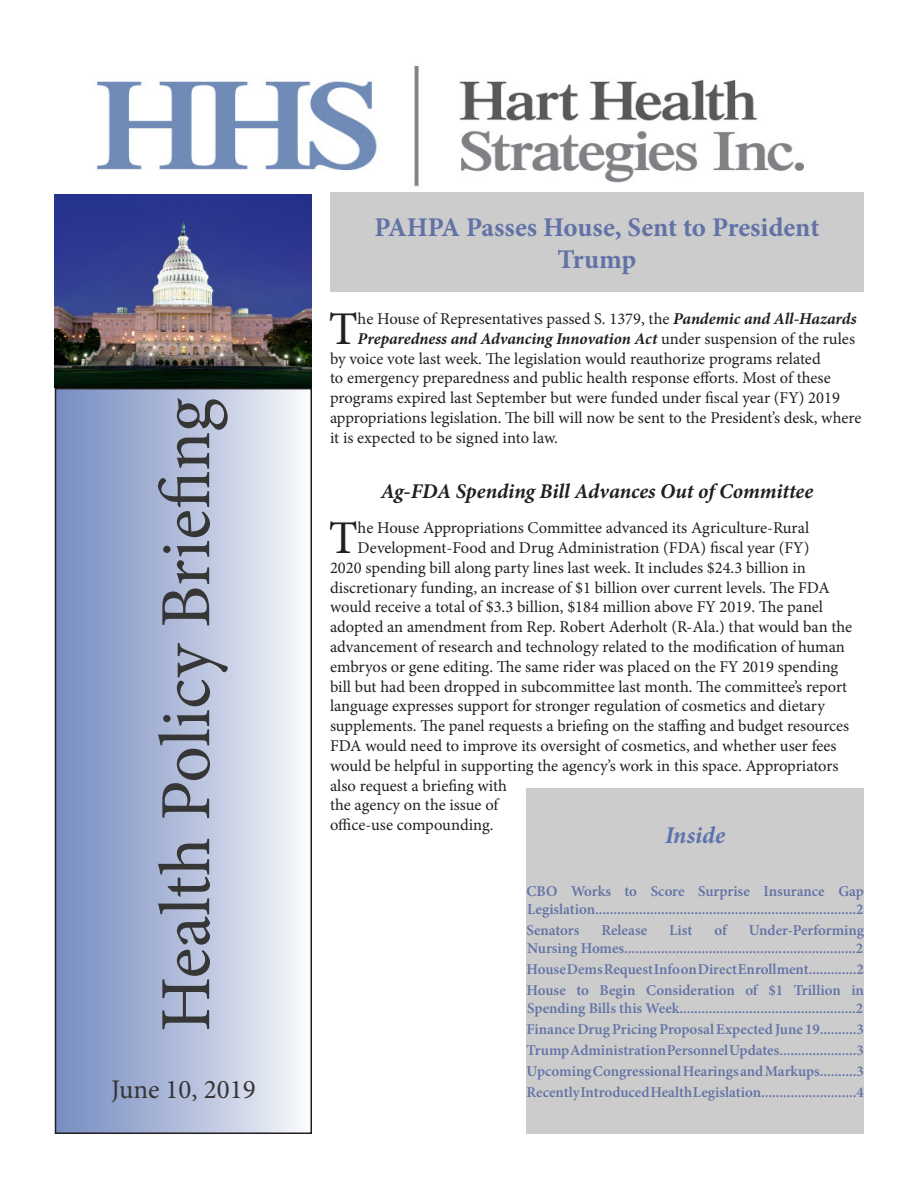
<style>
.page{position:relative;width:918px;height:1188px;background:#fff}
.page>*{position:absolute;margin:0;border:0;box-sizing:border-box;transform-origin:0 0}
.t1{font:72px "Minion Pro";color:#363636}
.t2{font:46.95px "Minion Pro";color:#231f20}
.t3{font:700 27px/32.4px "Minion Pro";letter-spacing:-.005em;color:#6172a6;text-align:center}
.t4{font:27px "Minion Pro";color:#363636}
.t5{font:italic 700 24px "Minion Pro";letter-spacing:.005em;color:#5c72ae}
.t6{font:italic 700 21px "Minion Pro";letter-spacing:-.005em;color:#231f20}
.t7{font:16.5px "Minion Pro";color:#231f20}
.t8{font:italic 700 16.5px "Minion Pro";letter-spacing:-.005em;color:#231f20}
.t9{font:600 15px/18px "Minion Pro";color:#6172a6}
.s1{font-weight:700;font-style:italic}
.s2{font-weight:400;font-style:normal}
</style>
<div class="page">
<div style="left:56px;top:389px;width:255px;height:744px;background:linear-gradient(to right,#7289be,#f7f7fb)"></div>
<div style="left:55px;top:388px;width:257px;height:746px;border:2px solid #231f20"></div>
<div style="left:526px;top:788px;width:338px;height:346px;background:#ccc"></div>
<img style="left:97px;top:66px;width:707px;height:121px">
<div style="left:330px;top:192px;width:534px;height:100px;background:#ccc"></div>
<img style="left:54px;top:194px;width:258px;height:194px">
<p class="t1" style="left:138px;top:1032px;width:635px;rotate:-90deg">Health Policy Briefing</p>
<p class="t4" style="left:111px;top:1071px;width:146px">June 10, 2019</p>
<p class="t3" style="left:374px;top:212px;width:447px">PAHPA Passes House, Sent to President<br>Trump</p>
<p class="t2" style="left:329px;top:297px;width:30px">T</p>
<p class="t7" style="left:358px;top:308px;width:501px">he House of Representatives passed S. 1379, the <span class="s1">Pandemic and All-Hazards</span></p>
<p class="t8" style="left:358px;top:329px;width:499px">Preparedness and Advancing Innovation Act <span class="s2">under suspension of the rules</span></p>
<p class="t7" style="left:330px;top:347px;width:492px">by voice vote last week. The legislation would reauthorize programs related</p>
<p class="t7" style="left:330px;top:367px;width:502px">to emergency preparedness and public health response efforts. Most of these</p>
<p class="t7" style="left:330px;top:387px;width:512px">programs expired last September but were funded under fiscal year (FY) 2019</p>
<p class="t7" style="left:330px;top:407px;width:533px">appropriations legislation. The bill will now be sent to the President’s desk, where</p>
<p class="t7" style="left:330px;top:426px;width:229px">it is expected to be signed into law.</p>
<p class="t6" style="left:381px;top:479px;width:434px">Ag-FDA Spending Bill Advances Out of Committee</p>
<p class="t2" style="left:329px;top:506px;width:30px">T</p>
<p class="t7" style="left:358px;top:517px;width:453px">he House Appropriations Committee advanced its Agriculture-Rural</p>
<p class="t7" style="left:358px;top:537px;width:453px">Development-Food and Drug Administration (FDA) fiscal year (FY)</p>
<p class="t7" style="left:330px;top:556px;width:478px">2020 spending bill along party lines last week. It includes $24.3 billion in</p>
<p class="t7" style="left:330px;top:576px;width:501px">discretionary funding, an increase of $1 billion over current levels. The FDA</p>
<p class="t7" style="left:330px;top:596px;width:495px">would receive a total of $3.3 billion, $184 million above FY 2019. The panel</p>
<p class="t7" style="left:330px;top:616px;width:524px">adopted an amendment from Rep. Robert Aderholt (R-Ala.) that would ban the</p>
<p class="t7" style="left:330px;top:636px;width:516px">advancement of research and technology related to the modification of human</p>
<p class="t7" style="left:330px;top:655px;width:510px">embryos or gene editing. The same rider was placed on the FY 2019 spending</p>
<p class="t7" style="left:330px;top:675px;width:519px">bill but had been dropped in subcommittee last month. The committee’s report</p>
<p class="t7" style="left:330px;top:695px;width:497px">language expresses support for stronger regulation of cosmetics and dietary</p>
<p class="t7" style="left:330px;top:715px;width:521px">supplements. The panel requests a briefing on the staffing and budget resources</p>
<p class="t7" style="left:330px;top:735px;width:508px">FDA would need to improve its oversight of cosmetics, and whether user fees</p>
<p class="t7" style="left:330px;top:754px;width:510px">would be helpful in supporting the agency’s work in this space. Appropriators</p>
<p class="t7" style="left:330px;top:774px;width:179px">also request a briefing with</p>
<p class="t7" style="left:330px;top:794px;width:170px">the agency on the issue of</p>
<p class="t7" style="left:330px;top:814px;width:165px">office-use compounding.</p>
<p class="t5" style="left:665px;top:821px;width:61px">Inside</p>
<p class="t9" style="left:526px;top:883px;width:339px">CBO Works to Score Surprise Insurance Gap<br>Legislation.......................................................................2</p>
<p class="t9" style="left:526px;top:922px;width:54px">Senators</p>
<p class="t9" style="left:601px;top:922px;width:47px">Release</p>
<p class="t9" style="left:669px;top:922px;width:25px">List</p>
<p class="t9" style="left:714px;top:922px;width:14px">of</p>
<p class="t9" style="left:527px;top:922px;width:338px;text-align:right">Under-Performing<br>Nursing Homes...............................................................2</p>
<p class="t9" style="left:526px;top:961px;width:339px">House Dems Request Info on Direct Enrollment.............2</p>
<p class="t9" style="left:526px;top:982px;width:339px">House to Begin Consideration of $1 Trillion in<br>Spending Bills this Week................................................2</p>
<p class="t9" style="left:526px;top:1021px;width:339px">Finance Drug Pricing Proposal Expected June 19..........3</p>
<p class="t9" style="left:526px;top:1042px;width:339px">Trump Administration Personnel Updates.....................3</p>
<p class="t9" style="left:526px;top:1063px;width:339px">Upcoming Congressional Hearings and Markups..........3</p>
<p class="t9" style="left:526px;top:1084px;width:339px">Recently Introduced Health Legislation..........................4</p>
</div>
